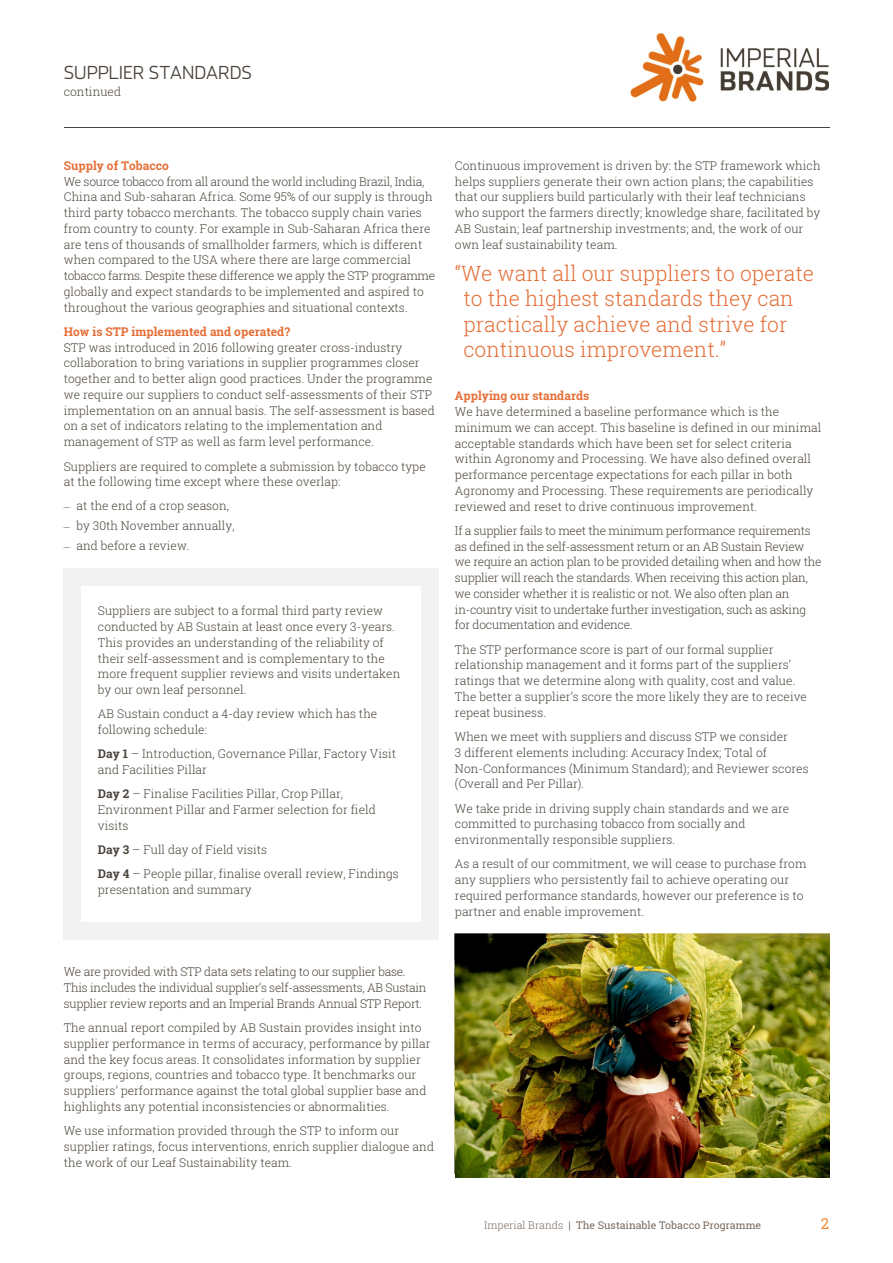
<style>
.page{position:relative;width:893px;height:1263px;background:#fff}
.page>*{position:absolute;margin:0;border:0;box-sizing:border-box;transform-origin:0 0}
.t1{font:21px/25.5px "Roboto Slab";color:#e56e36}
.t2{font:300 18px "Stainless";color:#4b443c}
.t3{font:15px "Roboto Slab";color:#f18732}
.t4{font:12px/15.8px "Roboto Slab";color:#4b443c}
.t5{font:12px/15.8px "Roboto Slab";letter-spacing:-.025em;color:#4b443c}
.t6{font:10.5px "Roboto Slab";color:#79695d}
.t7{font:700 10.5px "Roboto Slab";letter-spacing:-.005em;color:#4b443c}
.s1{font-weight:700;color:#e56e36}
.s2{font-family:"Times New Roman"}
.s3{font-weight:700}
.s4{font-weight:300}
.s5{font-weight:400}
</style>
<div class="page">
<img style="left:631px;top:34px;width:198px;height:67px">
<hr style="left:64px;top:127px;width:765px;height:1px;background:#4b443c">
<div style="left:64px;top:569px;width:17px;height:17px;background:#f2f2f2"></div>
<div style="left:81px;top:569px;width:17px;height:17px;background:#f2f2f2"></div>
<div style="left:98px;top:569px;width:306px;height:17px;background:#f2f2f2"></div>
<div style="left:404px;top:569px;width:17px;height:17px;background:#f2f2f2"></div>
<div style="left:421px;top:569px;width:17px;height:17px;background:#f2f2f2"></div>
<div style="left:64px;top:586px;width:17px;height:17px;background:#f2f2f2"></div>
<div style="left:421px;top:586px;width:17px;height:17px;background:#f2f2f2"></div>
<div style="left:64px;top:603px;width:17px;height:302px;background:#f2f2f2"></div>
<div style="left:421px;top:603px;width:17px;height:302px;background:#f2f2f2"></div>
<div style="left:64px;top:905px;width:17px;height:18px;background:#f2f2f2"></div>
<div style="left:421px;top:905px;width:17px;height:18px;background:#f2f2f2"></div>
<div style="left:64px;top:923px;width:17px;height:17px;background:#f2f2f2"></div>
<div style="left:81px;top:923px;width:17px;height:17px;background:#f2f2f2"></div>
<div style="left:98px;top:923px;width:306px;height:17px;background:#f2f2f2"></div>
<div style="left:404px;top:923px;width:17px;height:17px;background:#f2f2f2"></div>
<div style="left:421px;top:923px;width:17px;height:17px;background:#f2f2f2"></div>
<img style="left:455px;top:933px;width:374px;height:5px">
<img style="left:455px;top:938px;width:374px;height:240px">
<p class="t2" style="left:64px;top:62px;width:190px">SUPPLIER STANDARDS</p>
<p class="t4" style="left:64px;top:83px;width:59px">continued</p>
<p class="t4" style="left:64px;top:157px;width:373px"><span class="s1">Supply of Tobacco<br></span>We source tobacco from all around the world including Brazil, India, China and Sub-saharan Africa. Some 95% of our supply is through third party tobacco merchants. The tobacco supply chain varies from country to county. For example in Sub-Saharan Africa there are tens of thousands of smallholder farmers, which is different when compared to the USA where there are large commercial tobacco farms. Despite these difference we apply the STP programme globally and expect standards to be implemented and aspired to throughout the various geographies and situational contexts.</p>
<p class="t4" style="left:64px;top:323px;width:373px"><span class="s1">How is STP implemented and operated?<br></span>STP was introduced in 2016 following greater cross-industry collaboration to bring variations in supplier programmes closer together and to better align good practices. Under the programme we require our suppliers to conduct self-assessments of their STP implementation on an annual basis. The self-assessment is based on a set of indicators relating to the implementation and management of STP as well as farm level performance.</p>
<p class="t4" style="left:64px;top:458px;width:364px">Suppliers are required to complete a submission by tobacco type at the following time except where these overlap:</p>
<p class="t4" style="left:64px;top:498px;width:167px"><span class="s2">–</span> at the end of a crop season,</p>
<p class="t4" style="left:64px;top:518px;width:172px"><span class="s2">–</span> by 30th November annually,</p>
<p class="t4" style="left:64px;top:538px;width:127px"><span class="s2">–</span> and before a review.</p>
<p class="t4" style="left:98px;top:603px;width:304px">Suppliers are subject to a formal third party review conducted by AB Sustain at least once every 3-years.<br>This provides an understanding of the reliability of their self-assessment and is complementary to the more frequent supplier reviews and visits undertaken by our own leaf personnel.</p>
<p class="t4" style="left:98px;top:706px;width:281px">AB Sustain conduct a 4-day review which has the following schedule:</p>
<p class="t4" style="left:98px;top:746px;width:300px"><span class="s3">Day 1</span> – Introduction, Governance Pillar, Factory Visit and Facilities Pillar</p>
<p class="t4" style="left:98px;top:786px;width:279px"><span class="s3">Day 2</span> – Finalise Facilities Pillar, Crop Pillar,<br>Environment Pillar and Farmer selection for field visits</p>
<p class="t4" style="left:98px;top:837px;width:302px;line-height:24.3px"><span class="s3">Day 3</span> – Full day of Field visits<br><span class="s3">Day 4</span> – People pillar, finalise overall review, Findings</p>
<p class="t4" style="left:98px;top:881px;width:155px">presentation and summary</p>
<p class="t5" style="left:64px;top:964px;width:364px">We are provided with STP data sets relating to our supplier base.<br>This includes the individual supplier’s self-assessments, AB Sustain supplier review reports and an Imperial Brands Annual STP Report.</p>
<p class="t4" style="left:64px;top:1020px;width:368px">The annual report compiled by AB Sustain provides insight into supplier performance in terms of accuracy, performance by pillar and the key focus areas. It consolidates information by supplier groups, regions, countries and tobacco type. It benchmarks our suppliers’ performance against the total global supplier base and highlights any potential inconsistencies or abnormalities.</p>
<p class="t4" style="left:64px;top:1123px;width:372px">We use information provided through the STP to inform our supplier ratings, focus interventions, enrich supplier dialogue and the work of our Leaf Sustainability team.</p>
<p class="t4" style="left:455px;top:157px;width:367px">Continuous improvement is driven by: the STP framework which helps suppliers generate their own action plans; the capabilities that our suppliers build particularly with their leaf technicians who support the farmers directly; knowledge share, facilitated by AB Sustain; leaf partnership investments; and, the work of our own leaf sustainability team.</p>
<p class="t1" style="left:463px;top:260px;width:352px;text-indent:-8px">“We want all our suppliers to operate to the highest standards they can practically achieve and strive for continuous improvement.”</p>
<p class="t4" style="left:455px;top:388px;width:368px"><span class="s1">Applying our standards<br></span>We have determined a baseline performance which is the minimum we can accept. This baseline is defined in our minimal acceptable standards which have been set for select criteria within Agronomy and Processing. We have also defined overall performance percentage expectations for each pillar in both Agronomy and Processing. These requirements are periodically reviewed and reset to drive continuous improvement.</p>
<p class="t5" style="left:455px;top:522px;width:368px">If a supplier fails to meet the minimum performance requirements as defined in the self-assessment return or an AB Sustain Review we require an action plan to be provided detailing when and how the supplier will reach the standards. When receiving this action plan, we consider whether it is realistic or not. We also often plan an in-country visit to undertake further investigation, such as asking for documentation and evidence.</p>
<p class="t4" style="left:455px;top:641px;width:353px">The STP performance score is part of our formal supplier relationship management and it forms part of the suppliers’ ratings that we determine along with quality, cost and value.<br>The better a supplier’s score the more likely they are to receive repeat business.</p>
<p class="t4" style="left:455px;top:728px;width:355px">When we meet with suppliers and discuss STP we consider<br>3 different elements including: Accuracy Index; Total of Non-Conformances (Minimum Standard); and Reviewer scores (Overall and Per Pillar).</p>
<p class="t4" style="left:455px;top:800px;width:336px">We take pride in driving supply chain standards and we are committed to purchasing tobacco from socially and environmentally responsible suppliers.</p>
<p class="t4" style="left:455px;top:856px;width:353px">As a result of our commitment, we will cease to purchase from any suppliers who persistently fail to achieve operating our required performance standards, however our preference is to partner and enable improvement.</p>
<p class="t6" style="left:484px;top:1218px;width:278px"><span class="s4">Imperial Brands</span> | The Sustainable Tobacco Programme</p>
<p class="t3" style="left:821px;top:1213px;width:10px">2</p>
<p class="t7" style="left:509px;top:1217px;width:283px"><span class="s5">Impe ial Brands |</span> The Sustaina le T bacco Programme</p>
</div>
